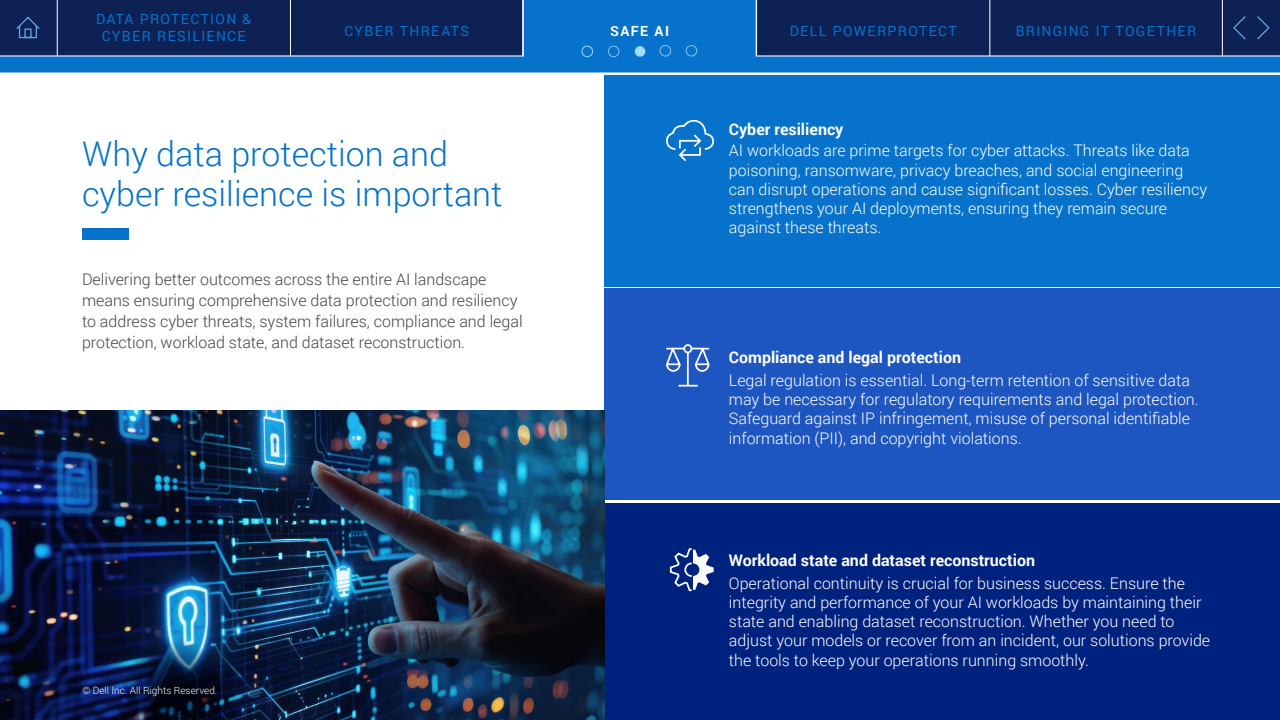
<style>
.page{position:relative;width:1280px;height:720px;background:#fff}
.page>*{position:absolute;margin:0;border:0;box-sizing:border-box;transform-origin:0 0}
.Page_head{font:300 34px/40.8px "Roboto";color:#0672cb}
.t1{font:300 16px/19.2px "Roboto";color:#fff}
.body_charcoal_16pt{font:300 16px/21px "Roboto";color:#444}
.t2{font:700 16px "Roboto";color:#fff}
.t3{font:14px/16.8px "Roboto";letter-spacing:.09em;color:#0672cb;text-align:center}
.t4{font:700 14px "Roboto";letter-spacing:.105em;color:#fff}
.t5{font:300 10px "Roboto";color:#fff}
</style>
<div class="page">
<div style="left:0;top:57px;width:1280px;height:16px;background:#0672cb"></div>
<svg style="left:0;top:0;width:1280px;height:57px;background:#0f346e"></svg>
<hr style="left:522px;top:0;width:1px;height:56px;background:#fff">
<hr style="left:290px;top:0;width:1px;height:56px;background:#fff">
<hr style="left:57px;top:0;width:1px;height:56px;background:#fff">
<hr style="left:756px;top:0;width:1px;height:56px;background:#fff">
<hr style="left:989px;top:0;width:1px;height:56px;background:#fff">
<hr style="left:1222px;top:0;width:1px;height:56px;background:#fff">
<svg style="left:15px;top:16px;width:26px;height:23px"></svg>
<div style="left:604px;top:75px;width:676px;height:212px;background:#0672cb"></div>
<div style="left:604px;top:288px;width:676px;height:212px;background:#1d56c0"></div>
<div style="left:604px;top:503px;width:676px;height:217px;background:#00227f"></div>
<img style="left:0;top:411px;width:604px;height:309px">
<img style="left:122px;top:639px;width:106px;height:81px">
<svg style="left:666px;top:344px;width:44px;height:43px"></svg>
<svg style="left:669px;top:548px;width:45px;height:44px"></svg>
<svg style="left:1256px;top:15px;width:15px;height:26px"></svg>
<svg style="left:1232px;top:15px;width:15px;height:26px"></svg>
<div style="left:82px;top:228px;width:46px;height:11px;background:#0672cb"></div>
<svg style="left:666px;top:119px;width:48px;height:42px"></svg>
<div style="left:582px;top:46px;width:11px;height:11px;border:1px solid #9fddff;border-radius:50%"></div>
<div style="left:608px;top:46px;width:11px;height:11px;border:1px solid #80c7fb;border-radius:50%"></div>
<div style="left:635px;top:46px;width:10px;height:11px;background:#9fddff;border-radius:50%"></div>
<div style="left:660px;top:45px;width:11px;height:11px;border:1px solid #80c7fb;border-radius:50%"></div>
<div style="left:686px;top:45px;width:11px;height:11px;border:1px solid #80c7fb;border-radius:50%"></div>
<p class="t3" style="left:96px;top:11px;width:157px">DATA PROTECTION &amp;<br>CYBER RESILIENCE</p>
<p class="t3" style="left:344px;top:22px;width:126px">CYBER THREATS</p>
<p class="t4" style="left:610px;top:21px;width:61px">SAFE AI</p>
<p class="t3" style="left:790px;top:22px;width:168px">DELL POWERPROTECT</p>
<p class="t3" style="left:1016px;top:22px;width:182px">BRINGING IT TOGETHER</p>
<p class="Page_head" style="left:82px;top:132px;width:422px">Why data protection and cyber resilience is important</p>
<p class="body_charcoal_16pt" style="left:82px;top:268px;width:442px">Delivering better outcomes across the entire AI landscape means ensuring comprehensive data protection and resiliency to address cyber threats, system failures, compliance and legal protection, workload state, and dataset reconstruction.</p>
<p class="t5" style="left:82px;top:684px;width:136px">© Dell Inc. All Rights Reserved.</p>
<p class="t2" style="left:729px;top:118px;width:116px">Cyber resiliency</p>
<p class="t1" style="left:729px;top:141px;width:480px">AI workloads are prime targets for cyber attacks. Threats like data poisoning, ransomware, privacy breaches, and social engineering can disrupt operations and cause significant losses. Cyber resiliency strengthens your AI deployments, ensuring they remain secure against these threats.</p>
<p class="t2" style="left:729px;top:346px;width:234px">Compliance and legal protection</p>
<p class="t1" style="left:729px;top:370px;width:471px">Legal regulation is essential. Long-term retention of sensitive data may be necessary for regulatory requirements and legal protection.<br>Safeguard against IP infringement, misuse of personal identifiable information (PII), and copyright violations.</p>
<p class="t2" style="left:729px;top:549px;width:308px">Workload state and dataset reconstruction</p>
<p class="t1" style="left:729px;top:573px;width:483px">Operational continuity is crucial for business success. Ensure the integrity and performance of your AI workloads by maintaining their state and enabling dataset reconstruction. Whether you need to adjust your models or recover from an incident, our solutions provide the tools to keep your operations running smoothly.</p>
</div>
